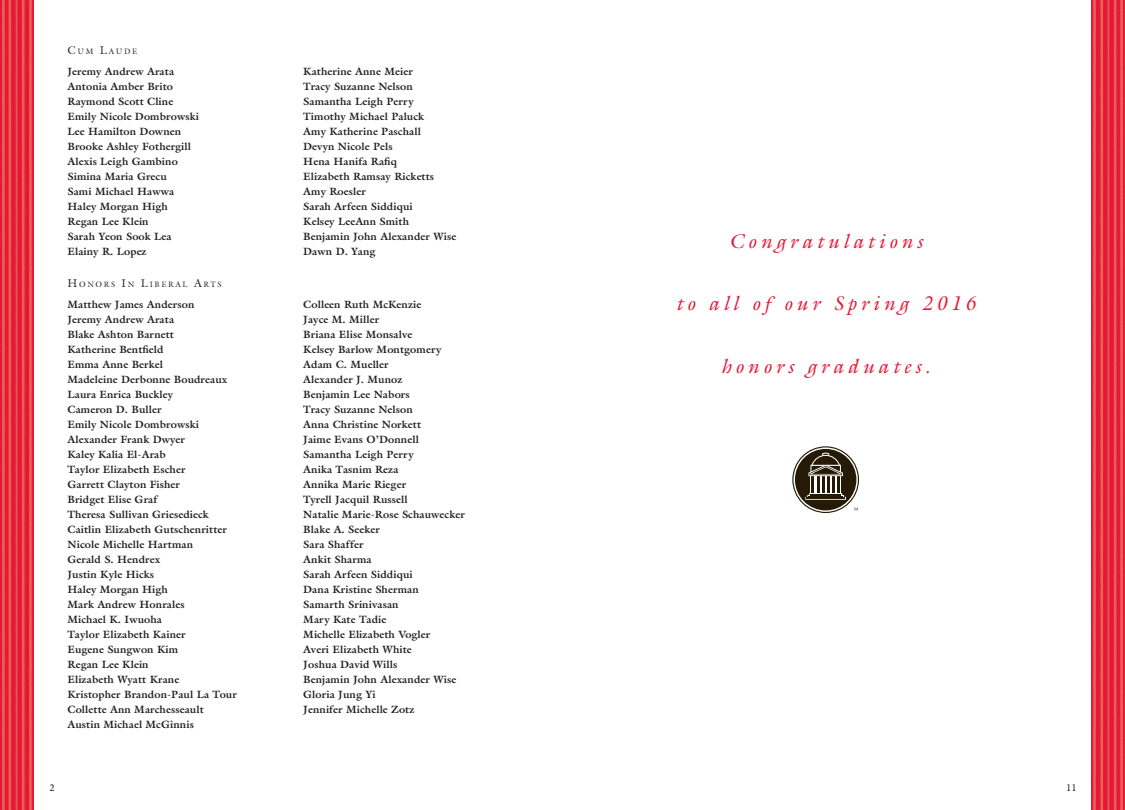
<style>
.page{position:relative;width:1125px;height:810px;background:#fff}
.page>*{position:absolute;margin:0;border:0;box-sizing:border-box;transform-origin:0 0}
.Main_Intro_Text{font:italic 20px "Galliard";letter-spacing:.2em;color:#e51836}
.t1{font:700 10.62px/15px "Galliard";letter-spacing:.01em;color:#231f20}
.Body_Italic_12_b4{font:9.75px "Galliard";color:#231f20}
.Degree_Subhead_reduc{font:7.88px "Galliard";letter-spacing:.215em;color:#231f20}
.s1{font-size:11.25px}
</style>
<div class="page">
<img style="left:0;top:0;width:34px;height:810px">
<img style="left:1091px;top:0;width:34px;height:810px">
<svg style="left:793px;top:447px;width:65px;height:65px"></svg>
<p class="Degree_Subhead_reduc" style="left:68px;top:46px;width:71px"><span class="s1">C</span>UM <span class="s1">L</span>AUDE</p>
<p class="t1" style="left:68px;top:64px;width:133px">Jeremy Andrew Arata<br>Antonia Amber Brito<br>Raymond Scott Cline<br>Emily Nicole Dombrowski<br>Lee Hamilton Downen<br>Brooke Ashley Fothergill<br>Alexis Leigh Gambino<br>Simina Maria Grecu<br>Sami Michael Hawwa<br>Haley Morgan High<br>Regan Lee Klein<br>Sarah Yeon Sook Lea<br>Elainy R. Lopez</p>
<p class="t1" style="left:303px;top:64px;width:154px">Katherine Anne Meier<br>Tracy Suzanne Nelson<br>Samantha Leigh Perry<br>Timothy Michael Paluck<br>Amy Katherine Paschall<br>Devyn Nicole Pels<br>Hena Hanifa Rafiq<br>Elizabeth Ramsay Ricketts<br>Amy Roesler<br>Sarah Arfeen Siddiqui<br>Kelsey LeeAnn Smith<br>Benjamin John Alexander Wise<br>Dawn D. Yang</p>
<p class="Degree_Subhead_reduc" style="left:68px;top:279px;width:155px"><span class="s1">H</span>ONORS <span class="s1">I</span>N <span class="s1">L</span>IBERAL <span class="s1">A</span>RTS</p>
<p class="t1" style="left:68px;top:297px;width:171px">Matthew James Anderson<br>Jeremy Andrew Arata<br>Blake Ashton Barnett<br>Katherine Bentfield<br>Emma Anne Berkel<br>Madeleine Derbonne Boudreaux<br>Laura Enrica Buckley<br>Cameron D. Buller<br>Emily Nicole Dombrowski<br>Alexander Frank Dwyer<br>Kaley Kalia El-Arab<br>Taylor Elizabeth Escher<br>Garrett Clayton Fisher<br>Bridget Elise Graf<br>Theresa Sullivan Griesedieck<br>Caitlin Elizabeth Gutschenritter<br>Nicole Michelle Hartman<br>Gerald S. Hendrex<br>Justin Kyle Hicks<br>Haley Morgan High<br>Mark Andrew Honrales<br>Michael K. Iwuoha<br>Taylor Elizabeth Kainer<br>Eugene Sungwon Kim<br>Regan Lee Klein<br>Elizabeth Wyatt Krane<br>Kristopher Brandon-Paul La Tour<br>Collette Ann Marchesseault<br>Austin Michael McGinnis</p>
<p class="t1" style="left:303px;top:297px;width:163px">Colleen Ruth McKenzie<br>Jayce M. Miller<br>Briana Elise Monsalve<br>Kelsey Barlow Montgomery<br>Adam C. Mueller<br>Alexander J. Munoz<br>Benjamin Lee Nabors<br>Tracy Suzanne Nelson<br>Anna Christine Norkett<br>Jaime Evans O’Donnell<br>Samantha Leigh Perry<br>Anika Tasnim Reza<br>Annika Marie Rieger<br>Tyrell Jacquil Russell<br>Natalie Marie-Rose Schauwecker<br>Blake A. Seeker<br>Sara Shaffer<br>Ankit Sharma<br>Sarah Arfeen Siddiqui<br>Dana Kristine Sherman<br>Samarth Srinivasan<br>Mary Kate Tadie<br>Michelle Elizabeth Vogler<br>Averi Elizabeth White<br>Joshua David Wills<br>Benjamin John Alexander Wise<br>Gloria Jung Yi<br>Jennifer Michelle Zotz</p>
<p class="Body_Italic_12_b4" style="left:50px;top:781px;width:7px">2</p>
<p class="Main_Intro_Text" style="left:729px;top:229px;width:195px">Congratulations</p>
<p class="Main_Intro_Text" style="left:676px;top:291px;width:301px">to all of our Spring 2016</p>
<p class="Main_Intro_Text" style="left:722px;top:354px;width:210px">honors graduates.</p>
<p class="Body_Italic_12_b4" style="left:1066px;top:781px;width:12px">11</p>
</div>
